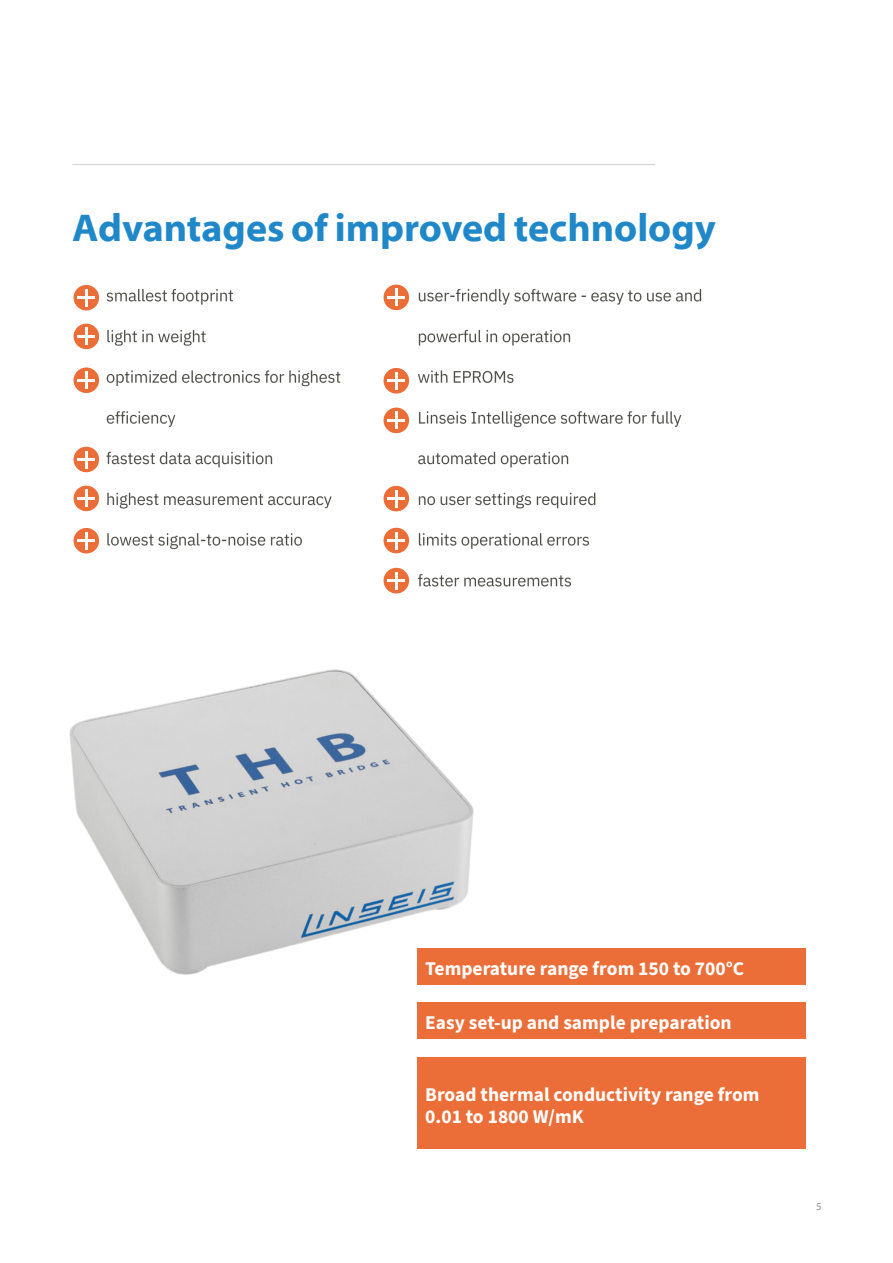
<style>
.page{position:relative;width:893px;height:1263px;background:#fff}
.page>*{position:absolute;margin:0;border:0;box-sizing:border-box;transform-origin:0 0}
.Überschrift_2{font:700 39px "Myriad Web Pro";color:#2088c9}
.Absatz{font:700 19.5px/22.5px "Source Sans 3";color:#fff}
.t1{font:10.5px "Myriad Web Pro";color:#939598}
</style>
<div class="page">
<hr style="left:72px;top:164px;width:583px;height:1px;background:#d1d2d4">
<img style="left:106px;top:284px;width:596px;height:310px">
<img style="left:69px;top:669px;width:405px;height:306px">
<div style="left:74px;top:286px;width:24px;height:24px;background:#eb6e39;border-radius:50%"></div>
<div style="left:74px;top:285px;width:25px;height:25px;border:2px solid #eb6e39;border-radius:50%"></div>
<hr style="left:85px;top:289px;width:3px;height:18px;background:#fff">
<hr style="left:77px;top:296px;width:18px;height:3px;background:#fff">
<div style="left:74px;top:324px;width:24px;height:24px;background:#eb6e39;border-radius:50%"></div>
<div style="left:74px;top:324px;width:25px;height:25px;border:2px solid #eb6e39;border-radius:50%"></div>
<hr style="left:85px;top:327px;width:3px;height:18px;background:#fff">
<hr style="left:77px;top:335px;width:18px;height:3px;background:#fff">
<div style="left:74px;top:368px;width:24px;height:24px;background:#eb6e39;border-radius:50%"></div>
<div style="left:74px;top:367px;width:25px;height:26px;border:2px solid #eb6e39;border-radius:50%"></div>
<hr style="left:85px;top:371px;width:3px;height:18px;background:#fff">
<hr style="left:77px;top:379px;width:18px;height:3px;background:#fff">
<div style="left:74px;top:448px;width:24px;height:23px;background:#eb6e39;border-radius:50%"></div>
<div style="left:74px;top:447px;width:25px;height:25px;border:2px solid #eb6e39;border-radius:50%"></div>
<hr style="left:85px;top:451px;width:3px;height:17px;background:#fff">
<hr style="left:77px;top:458px;width:18px;height:3px;background:#fff">
<div style="left:74px;top:486px;width:24px;height:24px;background:#eb6e39;border-radius:50%"></div>
<div style="left:74px;top:486px;width:25px;height:25px;border:2px solid #eb6e39;border-radius:50%"></div>
<hr style="left:85px;top:489px;width:3px;height:18px;background:#fff">
<hr style="left:77px;top:497px;width:18px;height:3px;background:#fff">
<div style="left:74px;top:529px;width:24px;height:24px;background:#eb6e39;border-radius:50%"></div>
<div style="left:74px;top:528px;width:25px;height:25px;border:2px solid #eb6e39;border-radius:50%"></div>
<hr style="left:85px;top:532px;width:3px;height:18px;background:#fff">
<hr style="left:77px;top:539px;width:18px;height:3px;background:#fff">
<div style="left:384px;top:285px;width:24px;height:24px;background:#eb6e39;border-radius:50%"></div>
<div style="left:384px;top:285px;width:25px;height:25px;border:2px solid #eb6e39;border-radius:50%"></div>
<hr style="left:395px;top:288px;width:3px;height:18px;background:#fff">
<hr style="left:387px;top:296px;width:18px;height:3px;background:#fff">
<div style="left:384px;top:369px;width:24px;height:24px;background:#eb6e39;border-radius:50%"></div>
<div style="left:384px;top:368px;width:25px;height:26px;border:2px solid #eb6e39;border-radius:50%"></div>
<hr style="left:395px;top:372px;width:3px;height:18px;background:#fff">
<hr style="left:387px;top:379px;width:18px;height:3px;background:#fff">
<div style="left:384px;top:408px;width:24px;height:24px;background:#eb6e39;border-radius:50%"></div>
<div style="left:384px;top:408px;width:25px;height:25px;border:2px solid #eb6e39;border-radius:50%"></div>
<hr style="left:395px;top:411px;width:3px;height:18px;background:#fff">
<hr style="left:387px;top:419px;width:18px;height:3px;background:#fff">
<div style="left:384px;top:487px;width:24px;height:23px;background:#eb6e39;border-radius:50%"></div>
<div style="left:384px;top:486px;width:25px;height:25px;border:2px solid #eb6e39;border-radius:50%"></div>
<hr style="left:395px;top:490px;width:3px;height:17px;background:#fff">
<hr style="left:387px;top:497px;width:18px;height:3px;background:#fff">
<div style="left:384px;top:529px;width:24px;height:23px;background:#eb6e39;border-radius:50%"></div>
<div style="left:384px;top:528px;width:25px;height:25px;border:2px solid #eb6e39;border-radius:50%"></div>
<hr style="left:395px;top:532px;width:3px;height:17px;background:#fff">
<hr style="left:387px;top:539px;width:18px;height:3px;background:#fff">
<div style="left:384px;top:569px;width:24px;height:23px;background:#eb6e39;border-radius:50%"></div>
<div style="left:384px;top:568px;width:25px;height:25px;border:2px solid #eb6e39;border-radius:50%"></div>
<hr style="left:395px;top:572px;width:3px;height:17px;background:#fff">
<hr style="left:387px;top:579px;width:18px;height:3px;background:#fff">
<div style="left:405px;top:932px;width:423px;height:231px;background:#fff"></div>
<div style="left:418px;top:948px;width:388px;height:36px;background:#eb6e39"></div>
<div style="left:418px;top:1057px;width:388px;height:91px;background:#eb6e39"></div>
<div style="left:418px;top:1002px;width:388px;height:37px;background:#eb6e39"></div>
<p class="Überschrift_2" style="left:72px;top:207px;width:645px">Advantages of improved technology</p>
<p class="Absatz" style="left:425px;top:957px;width:321px">Temperature range from 150 to 700°C</p>
<p class="Absatz" style="left:425px;top:1012px;width:308px">Easy set-up and sample preparation</p>
<p class="Absatz" style="left:425px;top:1083px;width:336px">Broad thermal conductivity range from<br>0.01 to 1800 W/mK</p>
<p class="t1" style="left:816px;top:1201px;width:7px">5</p>
</div>
